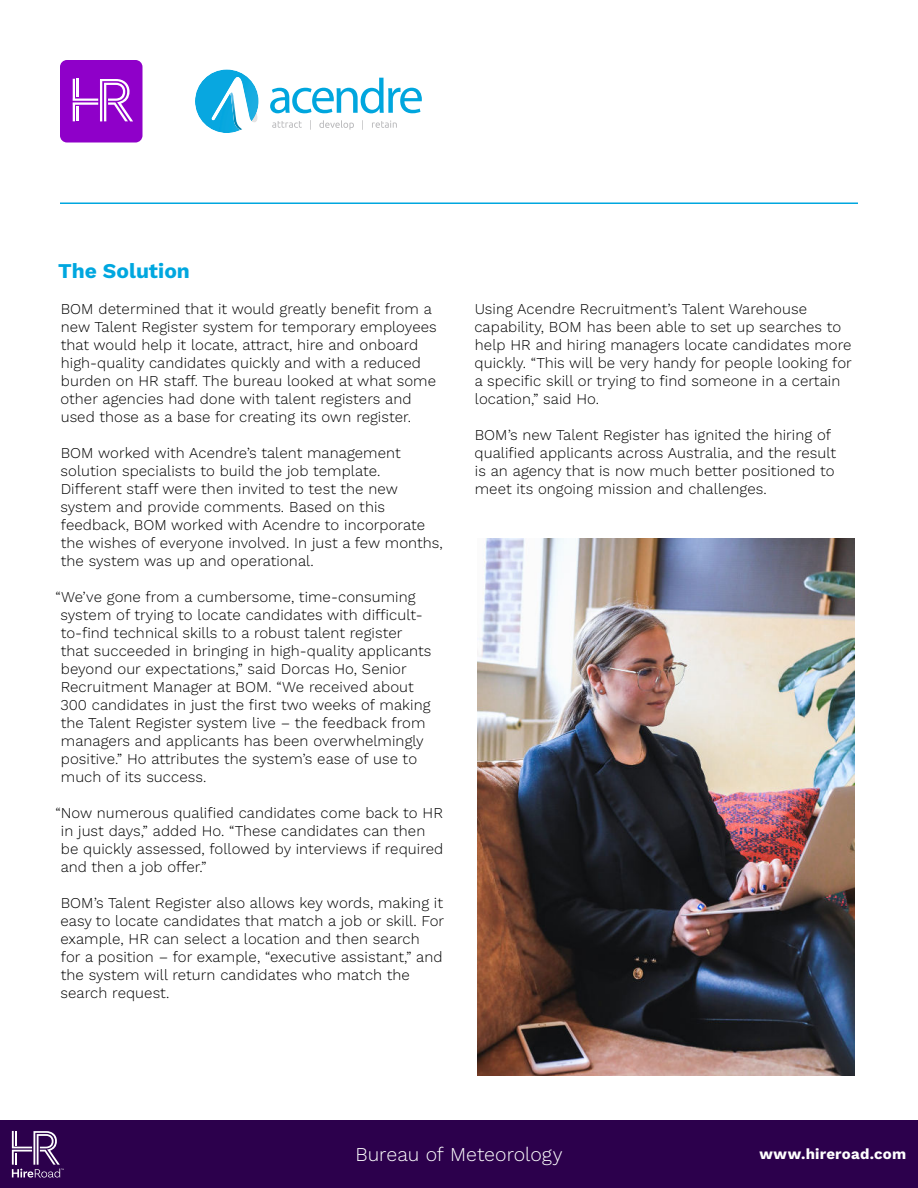
<style>
.page{position:relative;width:918px;height:1188px;background:#fff}
.page>*{position:absolute;margin:0;border:0;box-sizing:border-box;transform-origin:0 0}
.t1{font:21px "Work Sans";color:#00a7df}
.t2{font:19.5px "Work Sans";color:#fff}
.t3{font:15px/18px "Work Sans";letter-spacing:.005em;color:#000}
.t4{font:15px "Work Sans";letter-spacing:.015em;color:#fff}
</style>
<div class="page">
<div style="left:0;top:1120px;width:918px;height:68px;background:#2c004c"></div>
<hr style="left:60px;top:202px;width:798px;height:2px;background:#00a7df">
<div style="left:60px;top:60px;width:83px;height:82px;background:#8f00c9;border-radius:7px"></div>
<svg style="left:73px;top:79px;width:60px;height:42px"></svg>
<svg style="left:270px;top:78px;width:152px;height:35px"></svg>
<svg style="left:195px;top:69px;width:64px;height:64px"></svg>
<svg style="left:272px;top:121px;width:30px;height:7px"></svg>
<svg style="left:319px;top:120px;width:35px;height:10px"></svg>
<svg style="left:372px;top:121px;width:25px;height:7px"></svg>
<img style="left:478px;top:538px;width:376px;height:538px">
<svg style="left:12px;top:1131px;width:52px;height:47px"></svg>
<h1 class="t1" style="left:58px;top:263px;width:133px">The Solution</h1>
<p class="t3" style="left:60px;top:299px;width:378px">BOM determined that it would greatly benefit from a new Talent Register system for temporary employees that would help it locate, attract, hire and onboard high-quality candidates quickly and with a reduced burden on HR staff. The bureau looked at what some other agencies had done with talent registers and used those as a base for creating its own register.</p>
<p class="t3" style="left:61px;top:445px;width:384px">BOM worked with Acendre’s talent management solution specialists to build the job template.<br>Different staff were then invited to test the new system and provide comments. Based on this feedback, BOM worked with Acendre to incorporate the wishes of everyone involved. In just a few months, the system was up and operational.</p>
<p class="t3" style="left:60px;top:589px;width:373px;text-indent:-5px">“We’ve gone from a cumbersome, time-consuming system of trying to locate candidates with difficult&shy;to-find technical skills to a robust talent register that succeeded in bringing in high-quality applicants beyond our expectations,” said Dorcas Ho, Senior Recruitment Manager at BOM. “We received about 300 candidates in just the first two weeks of making the Talent Register system live – the feedback from managers and applicants has been overwhelmingly positive.” Ho attributes the system’s ease of use to much of its success.</p>
<p class="t3" style="left:61px;top:803px;width:384px;text-indent:-5px">“Now numerous qualified candidates come back to HR in just days,” added Ho. “These candidates can then be quickly assessed, followed by interviews if required and then a job offer.”</p>
<p class="t3" style="left:60px;top:895px;width:385px">BOM’s Talent Register also allows key words, making it easy to locate candidates that match a job or skill. For example, HR can select a location and then search<br>for a position – for example, “executive assistant,” and the system will return candidates who match the search request.</p>
<p class="t3" style="left:474px;top:301px;width:379px">Using Acendre Recruitment’s Talent Warehouse capability, BOM has been able to set up searches to help HR and hiring managers locate candidates more quickly. “This will be very handy for people looking for a specific skill or trying to find someone in a certain location,” said Ho.</p>
<p class="t3" style="left:475px;top:427px;width:363px">BOM’s new Talent Register has ignited the hiring of qualified applicants across Australia, and the result is an agency that is now much better positioned to meet its ongoing mission and challenges.</p>
<h2 class="t2" style="left:356px;top:1146px;width:208px">Bureau of Meteorology</h2>
<p class="t4" style="left:760px;top:1148px;width:148px">www.hireroad.com</p>
</div>
